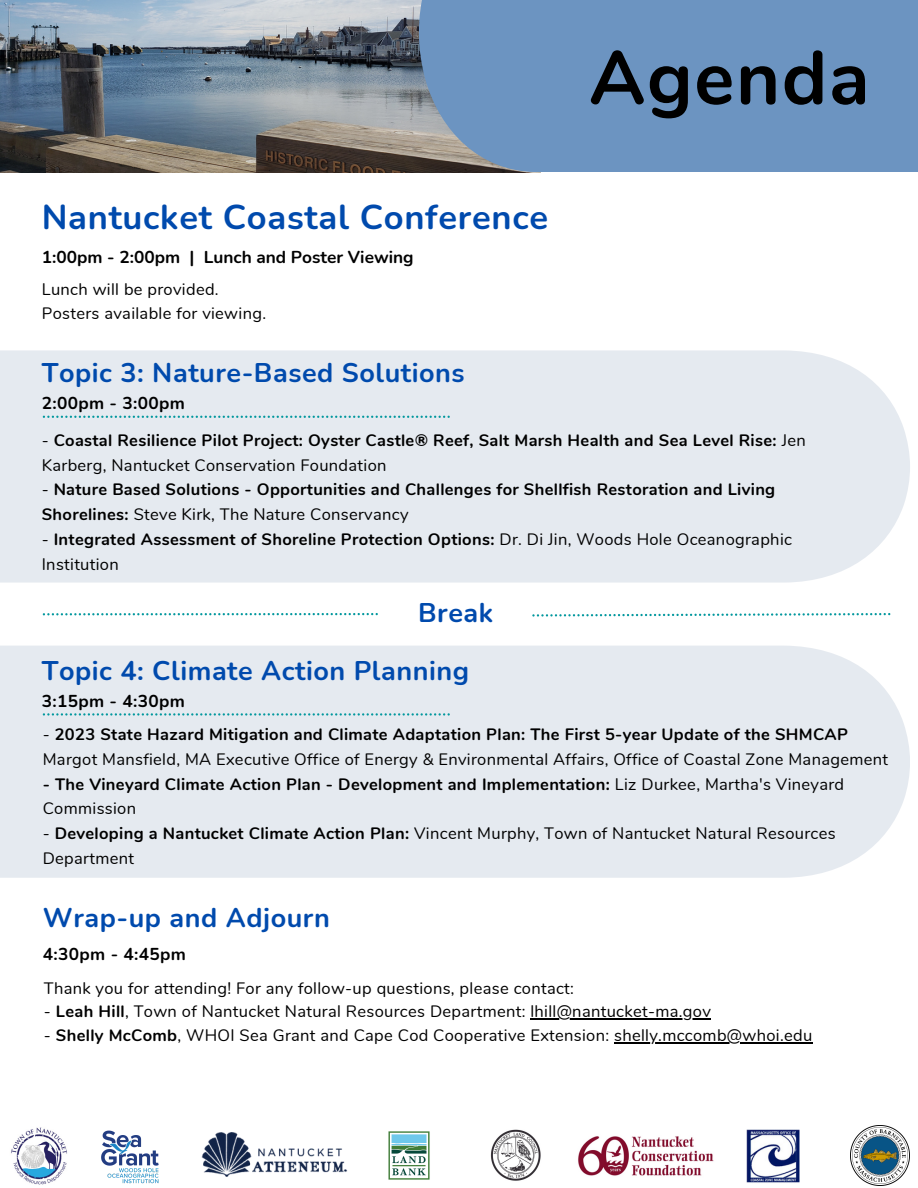
<style>
.page{position:relative;width:918px;height:1188px;background:#fff}
.page>*{position:absolute;margin:0;border:0;box-sizing:border-box;transform-origin:0 0}
.t1{font:700 75.75px "Nunito";letter-spacing:.02em;color:#000}
.t2{font:700 34.5px "Nunito";letter-spacing:.02em;color:#004aad}
.t3{font:700 27px "Nunito";letter-spacing:.02em;color:#004aad}
.t4{font:700 17.25px "Nunito";letter-spacing:.02em;color:#000}
.t5{font:700 17.25px "Nunito";color:#000}
.t6{font:16.5px/24.8px "Nunito";letter-spacing:.02em;color:#000}
.t7{font:700 16.5px/24.8px "Nunito";letter-spacing:.02em;color:#000}
.s1{font-weight:400}
.s2{font-weight:700}
</style>
<div class="page">
<div style="left:0;top:350px;width:910px;height:233px;background:#e5eaf0"></div>
<img style="left:0;top:0;width:419px;height:172px">
<div style="left:419px;top:0;width:499px;height:172px;background:#6c94c1"></div>
<div style="left:0;top:646px;width:910px;height:232px;background:#e5eaf0"></div>
<svg style="left:43px;top:416px;width:407px;height:2px"></svg>
<svg style="left:43px;top:713px;width:407px;height:3px"></svg>
<hr style="left:530px;top:1018px;width:181px;height:2px;background:#000">
<hr style="left:614px;top:1042px;width:199px;height:1px;background:#000">
<svg style="left:43px;top:613px;width:335px;height:2px"></svg>
<svg style="left:532px;top:613px;width:358px;height:4px"></svg>
<img style="left:11px;top:1127px;width:56px;height:58px">
<img style="left:101px;top:1130px;width:58px;height:54px">
<img style="left:202px;top:1133px;width:146px;height:44px">
<img style="left:747px;top:1129px;width:53px;height:54px">
<img style="left:850px;top:1126px;width:60px;height:59px">
<img style="left:578px;top:1136px;width:136px;height:40px">
<img style="left:388px;top:1131px;width:42px;height:49px">
<img style="left:490px;top:1129px;width:51px;height:52px">
<p class="t2" style="left:42px;top:194px;width:508px">Nantucket Coastal Conference</p>
<p class="t5" style="left:42px;top:245px;width:373px">1:00pm - 2:00pm | Lunch and Poster Viewing</p>
<p class="t6" style="left:42px;top:278px;width:178px">Lunch will be provided.</p>
<p class="t6" style="left:42px;top:301px;width:226px">Posters available for viewing.</p>
<p class="t1" style="left:589px;top:28px;width:282px">Agenda</p>
<p class="t3" style="left:42px;top:355px;width:425px">Topic 3: Nature-Based Solutions</p>
<p class="t4" style="left:42px;top:392px;width:145px">2:00pm - 3:00pm</p>
<p class="t7" style="left:42px;top:428px;width:766px"><span class="s1">-</span> Coastal Resilience Pilot Project: Oyster Castle® Reef, Salt Marsh Health and Sea Level Rise: <span class="s1">Jen<br>Karberg, Nantucket Conservation Foundation</span></p>
<p class="t7" style="left:42px;top:477px;width:735px"><span class="s1">-</span> Nature Based Solutions - Opportunities and Challenges for Shellfish Restoration and Living<br>Shorelines: <span class="s1">Steve Kirk, The Nature Conservancy</span></p>
<p class="t7" style="left:42px;top:527px;width:752px"><span class="s1">-</span> Integrated Assessment of Shoreline Protection Options: <span class="s1">Dr. Di Jin, Woods Hole Oceanographic<br>Institution</span></p>
<p class="t3" style="left:418px;top:595px;width:77px">Break</p>
<p class="t3" style="left:42px;top:652px;width:429px">Topic 4: Climate Action Planning</p>
<p class="t4" style="left:42px;top:689px;width:145px">3:15pm - 4:30pm</p>
<p class="t6" style="left:43px;top:722px;width:847px">- <span class="s2">2023 State Hazard Mitigation and Climate Adaptation Plan: The First 5-year Update of the SHMCAP<br></span>Margot Mansfield, MA Executive Office of Energy &amp; Environmental Affairs, Office of Coastal Zone Management</p>
<p class="t7" style="left:43px;top:772px;width:803px">- The Vineyard Climate Action Plan - Development and Implementation: <span class="s1">Liz Durkee, Martha's Vineyard<br>Commission</span></p>
<p class="t6" style="left:43px;top:821px;width:794px">- <span class="s2">Developing a Nantucket Climate Action Plan:</span> Vincent Murphy, Town of Nantucket Natural Resources<br>Department</p>
<p class="t3" style="left:43px;top:899px;width:289px">Wrap-up and Adjourn</p>
<p class="t4" style="left:43px;top:943px;width:145px">4:30pm - 4:45pm</p>
<p class="t6" style="left:44px;top:976px;width:532px">Thank you for attending! For any follow-up questions, please contact:</p>
<p class="t6" style="left:44px;top:999px;width:669px">- <span class="s2">Leah Hill</span>, Town of Nantucket Natural Resources Department: lhill@nantucket-ma.gov</p>
<p class="t6" style="left:44px;top:1023px;width:770px">- <span class="s2">Shelly McComb</span>, WHOI Sea Grant and Cape Cod Cooperative Extension: shelly.mccomb@whoi.edu</p>
</div>
